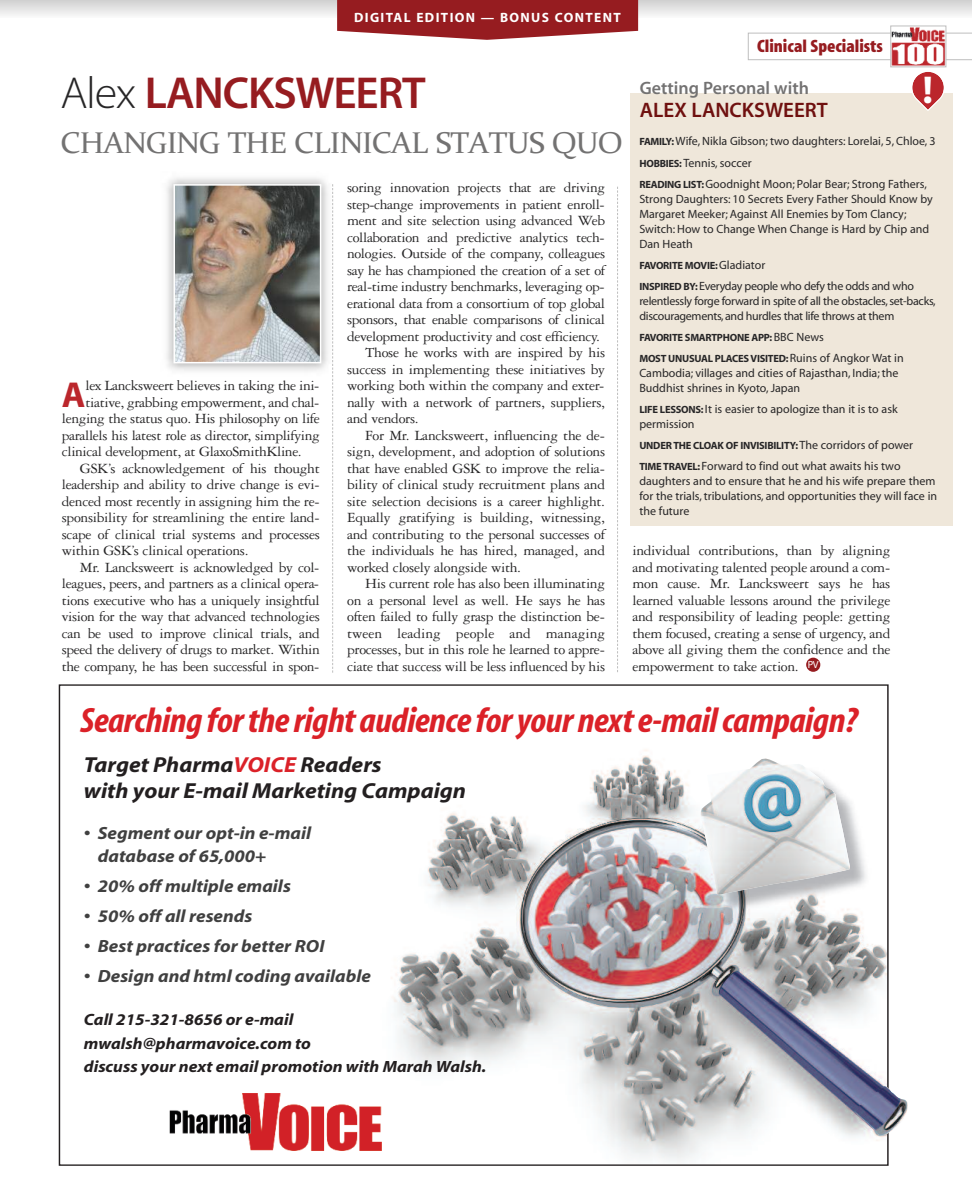
<style>
.page{position:relative;width:972px;height:1188px;background:#fff}
.page>*{position:absolute;margin:0;border:0;box-sizing:border-box;transform-origin:0 0}
.t1{font:45px "Myriad MM 565 wt 600 wd";letter-spacing:-.025em;color:#961c20}
.t2{font:39px "Myriad MM 700 wt 600 wd";color:#fff}
.t3{font:36.15px "Myriad MM 700 wt 600 wd";color:#bb262c}
.t4{font:35.4px "Myriad MM It.700.wt.300.wd";letter-spacing:-.015em;color:#db2128;scale:1.07 1}
.t5{font:30px "Constantia";letter-spacing:-.025em;color:#737272}
.t6{font:21.75px/26px "Myriad MM It.700.wt.600.wd";color:#231f20;scale:1.07 1}
.t7{font:21px "Myriad MM 565 wt 600 wd";color:#6f100f}
.t8{font:18px "Myriad MM 830 wt 300 wd";color:#961c20;scale:1.05 1}
.t9{font:18px "Myriad MM 565 wt 600 wd";color:#737272}
.t10{font:17.7px/23.1px "Myriad MM It.700.wt.600.wd";color:#404040;scale:1.07 1}
.t11{font:16.35px/23.1px "Myriad MM It.700.wt.600.wd";color:#231f20;scale:1.07 1}
.t12{font:15px/16.5px "Garamond Three";letter-spacing:-.02em;color:#272627;text-align:justify}
.t13{font:15px "Garamond Three";color:#272627}
.t14{font:13.5px "Myriad MM 700 wt 600 wd";letter-spacing:.1em;color:#fff}
.t15{font:12px/15px "Myriad MM 400 wt 600 wd";color:#272627}
.t16{font:12px/15px "Myriad MM 400 wt 600 wd";letter-spacing:-.025em;color:#272627}
.t17{font:10.5px/21px "Myriad MM 700 wt 600 wd";letter-spacing:-.025em;color:#272627}
.s1{font-family:"Myriad MM 215 wt 600 wd";color:#272627}
.s2{font-family:"Myriad MM 700 wt 600 wd";font-size:10.5px}
.s3{font-family:"Myriad MM 400 wt 600 wd";font-size:12px}
.s4{color:#db2128}
</style>
<div class="page">
<svg style="left:748px;top:33px;width:224px;height:27px"></svg>
<img style="left:893px;top:28px;width:51px;height:37px">
<div style="left:891px;top:26px;width:55px;height:41px;border:1px solid #bebebe"></div>
<div style="left:806px;top:658px;width:14px;height:14px;background:#961c20;border-radius:7px"></div>
<img style="left:166px;top:178px;width:168px;height:199px">
<img style="left:176px;top:187px;width:142px;height:173px">
<div style="left:173px;top:184px;width:148px;height:179px;border:2px solid #fff"></div>
<svg style="left:617px;top:187px;width:1px;height:485px"></svg>
<svg style="left:332px;top:184px;width:1px;height:489px"></svg>
<svg style="left:58px;top:684px;width:850px;height:482px"></svg>
<div style="left:631px;top:94px;width:322px;height:432px;background:#efe7da"></div>
<svg style="left:911px;top:72px;width:34px;height:39px"></svg>
<svg style="left:3px;top:0;width:969px;height:17px"></svg>
<svg style="left:337px;top:0;width:301px;height:40px;background:#a2363a"></svg>
<svg style="left:0;top:0;width:3px;height:15px"></svg>
<svg style="left:129px;top:1086px;width:292px;height:72px"></svg>
<p class="t14" style="left:354px;top:12px;width:268px">DIGITAL EDITION — BONUS CONTENT</p>
<h1 class="t1" style="left:60px;top:77px;width:367px"><span class="s1">Alex</span> LANCKSWEERT</h1>
<h3 class="t5" style="left:60px;top:124px;width:564px">CHANGING THE CLINICAL STATUS QUO</h3>
<h3 class="t3" style="left:62px;top:381px;width:25px">A</h3>
<p class="t12" style="left:85px;top:379px;width:236px">lex Lancksweert believes in taking the ini-</p>
<p class="t12" style="left:85px;top:395px;width:236px">tiative, grabbing empowerment, and chal-</p>
<p class="t12" style="left:62px;top:412px;width:259px">lenging the status quo. His philosophy on life</p>
<p class="t12" style="left:62px;top:428px;width:259px">parallels his latest role as director, simplifying</p>
<p class="t12" style="left:62px;top:445px;width:241px">clinical development, at GlaxoSmithKline.</p>
<p class="t12" style="left:80px;top:461px;width:241px">GSK’s acknowledgement of his thought</p>
<p class="t12" style="left:62px;top:478px;width:259px">leadership and ability to drive change is evi-</p>
<p class="t12" style="left:62px;top:494px;width:259px">denced most recently in assigning him the re-</p>
<p class="t12" style="left:62px;top:511px;width:259px">sponsibility for streamlining the entire land-</p>
<p class="t12" style="left:62px;top:527px;width:260px">scape of clinical trial systems and processes</p>
<p class="t12" style="left:62px;top:544px;width:188px">within GSK’s clinical operations.</p>
<p class="t12" style="left:80px;top:560px;width:241px">Mr. Lancksweert is acknowledged by col-</p>
<p class="t12" style="left:62px;top:577px;width:259px">leagues, peers, and partners as a clinical opera-</p>
<p class="t12" style="left:62px;top:593px;width:260px">tions executive who has a uniquely insightful</p>
<p class="t12" style="left:62px;top:610px;width:260px">vision for the way that advanced technologies</p>
<p class="t12" style="left:62px;top:626px;width:259px">can be used to improve clinical trials, and</p>
<p class="t12" style="left:62px;top:643px;width:259px">speed the delivery of drugs to market. Within</p>
<p class="t12" style="left:62px;top:659px;width:259px">the company, he has been successful in spon-</p>
<p class="t12" style="left:347px;top:181px;width:259px">soring innovation projects that are driving</p>
<p class="t12" style="left:347px;top:197px;width:259px">step-change improvements in patient enroll-</p>
<p class="t12" style="left:347px;top:214px;width:259px">ment and site selection using advanced Web</p>
<p class="t12" style="left:347px;top:230px;width:259px">collaboration and predictive analytics tech-</p>
<p class="t12" style="left:347px;top:247px;width:260px">nologies. Outside of the company, colleagues</p>
<p class="t12" style="left:347px;top:263px;width:260px">say he has championed the creation of a set of</p>
<p class="t12" style="left:347px;top:280px;width:259px">real-time industry benchmarks, leveraging op-</p>
<p class="t12" style="left:347px;top:296px;width:260px">erational data from a consortium of top global</p>
<p class="t12" style="left:347px;top:313px;width:260px">sponsors, that enable comparisons of clinical</p>
<p class="t12" style="left:347px;top:329px;width:254px">development productivity and cost efficiency.</p>
<p class="t12" style="left:365px;top:346px;width:241px">Those he works with are inspired by his</p>
<p class="t12" style="left:347px;top:362px;width:259px">success in implementing these initiatives by</p>
<p class="t12" style="left:347px;top:379px;width:259px">working both within the company and exter-</p>
<p class="t12" style="left:347px;top:395px;width:260px">nally with a network of partners, suppliers,</p>
<p class="t12" style="left:347px;top:412px;width:73px">and vendors.</p>
<p class="t12" style="left:365px;top:428px;width:241px">For Mr. Lancksweert, influencing the de-</p>
<p class="t12" style="left:347px;top:445px;width:260px">sign, development, and adoption of solutions</p>
<p class="t12" style="left:347px;top:461px;width:259px">that have enabled GSK to improve the relia-</p>
<p class="t12" style="left:347px;top:478px;width:260px">bility of clinical study recruitment plans and</p>
<p class="t12" style="left:347px;top:494px;width:260px">site selection decisions is a career highlight.</p>
<p class="t12" style="left:347px;top:511px;width:259px">Equally gratifying is building, witnessing,</p>
<p class="t12" style="left:347px;top:527px;width:260px">and contributing to the personal successes of</p>
<p class="t12" style="left:347px;top:544px;width:259px">the individuals he has hired, managed, and</p>
<p class="t12" style="left:347px;top:560px;width:176px">worked closely alongside with.</p>
<p class="t12" style="left:365px;top:577px;width:241px">His current role has also been illuminating</p>
<p class="t12" style="left:347px;top:593px;width:260px">on a personal level as well. He says he has</p>
<p class="t12" style="left:347px;top:610px;width:259px">often failed to fully grasp the distinction be-</p>
<p class="t13" style="left:347px;top:628px;width:260px">tween leading people and managing</p>
<p class="t12" style="left:347px;top:643px;width:259px">processes, but in this role he learned to appre-</p>
<p class="t12" style="left:347px;top:659px;width:260px">ciate that success will be less influenced by his</p>
<p class="t8" style="left:757px;top:40px;width:121px">Clinical Specialists</p>
<p class="t9" style="left:640px;top:81px;width:171px">Getting Personal with</p>
<h3 class="t7" style="left:640px;top:102px;width:190px">ALEX LANCKSWEERT</h3>
<h2 class="t2" style="left:923px;top:75px;width:12px">!</h2>
<p class="t15" style="left:639px;top:132px;width:298px;line-height:21px"><span class="s2">FAMILY:</span>Wife, Nikla Gibson; two daughters: Lorelai, 5, Chloe, 3<br><span class="s2">HOBBIES:</span>Tennis, soccer<br><span class="s2">READING LIST:</span>Goodnight Moon; Polar Bear; Strong Fathers,</p>
<p class="t15" style="left:639px;top:192px;width:295px">Strong Daughters: 10 Secrets Every Father Should Know by Margaret Meeker; Against All Enemies by Tom Clancy; Switch: How to Change When Change is Hard by Chip and Dan Heath</p>
<p class="t17" style="left:639px;top:256px;width:127px">FAVORITE MOVIE:<span class="s3">Gladiator</span></p>
<p class="t16" style="left:639px;top:279px;width:298px"><span class="s2">INSPIRED BY:</span>Everyday people who defy the odds and who relentlessly forge forward in spite of all the obstacles,set-backs, discouragements,and hurdles that life throws at them</p>
<p class="t17" style="left:639px;top:328px;width:266px">FAVORITE SMARTPHONE APP:<span class="s3">BBC News<br></span>MOST UNUSUAL PLACES VISITED:<span class="s3">Ruins of Angkor Wat in</span></p>
<p class="t15" style="left:639px;top:366px;width:261px">Cambodia; villages and cities of Rajasthan, India; the<br>Buddhist shrines in Kyoto, Japan</p>
<p class="t15" style="left:639px;top:402px;width:260px"><span class="s2">LIFE LESSONS:</span>It is easier to apologize than it is to ask permission</p>
<p class="t17" style="left:639px;top:436px;width:275px">UNDERTHE CLOAK OF INVISIBILITY:<span class="s3">The corridors of power</span></p>
<p class="t15" style="left:639px;top:459px;width:299px"><span class="s2">TIMETRAVEL:</span>Forward to find out what awaits his two daughters and to ensure that he and his wife prepare them for the trials, tribulations, and opportunities they will face in the future</p>
<p class="t12" style="left:632px;top:544px;width:260px">individual contributions, than by aligning and motivating talented people around a com&shy;mon cause. Mr. Lancksweert says he has learned valuable lessons around the privilege and responsibility of leading people: getting them focused, creating a sense of urgency, and above all giving them the confidence and the empowerment to take action. <sup>PV</sup></p>
<h3 class="t4" style="left:80px;top:708px;width:728px">Searchingfortheright audiencefor your next e-mail campaign?</h3>
<h3 class="t6" style="left:84px;top:754px;width:359px">Target Pharma<span class="s4">VOICE</span> Readers<br>with your E-mail Marketing Campaign</h3>
<p class="t10" style="left:98px;top:823px;width:201px;text-indent:-14px">• Segment our opt-in e-mail database of 65,000+</p>
<p class="t10" style="left:84px;top:876px;width:195px">• 20% off multiple emails</p>
<p class="t10" style="left:84px;top:906px;width:159px">• 50% off all resends</p>
<p class="t10" style="left:84px;top:936px;width:226px">• Best practices for better ROI</p>
<p class="t10" style="left:84px;top:966px;width:270px">• Design and html coding available</p>
<p class="t11" style="left:84px;top:1010px;width:378px">Call 215-321-8656 or e-mail mwalsh@pharmavoice.com to<br>discuss your next email promotion with Marah Walsh.</p>
</div>
